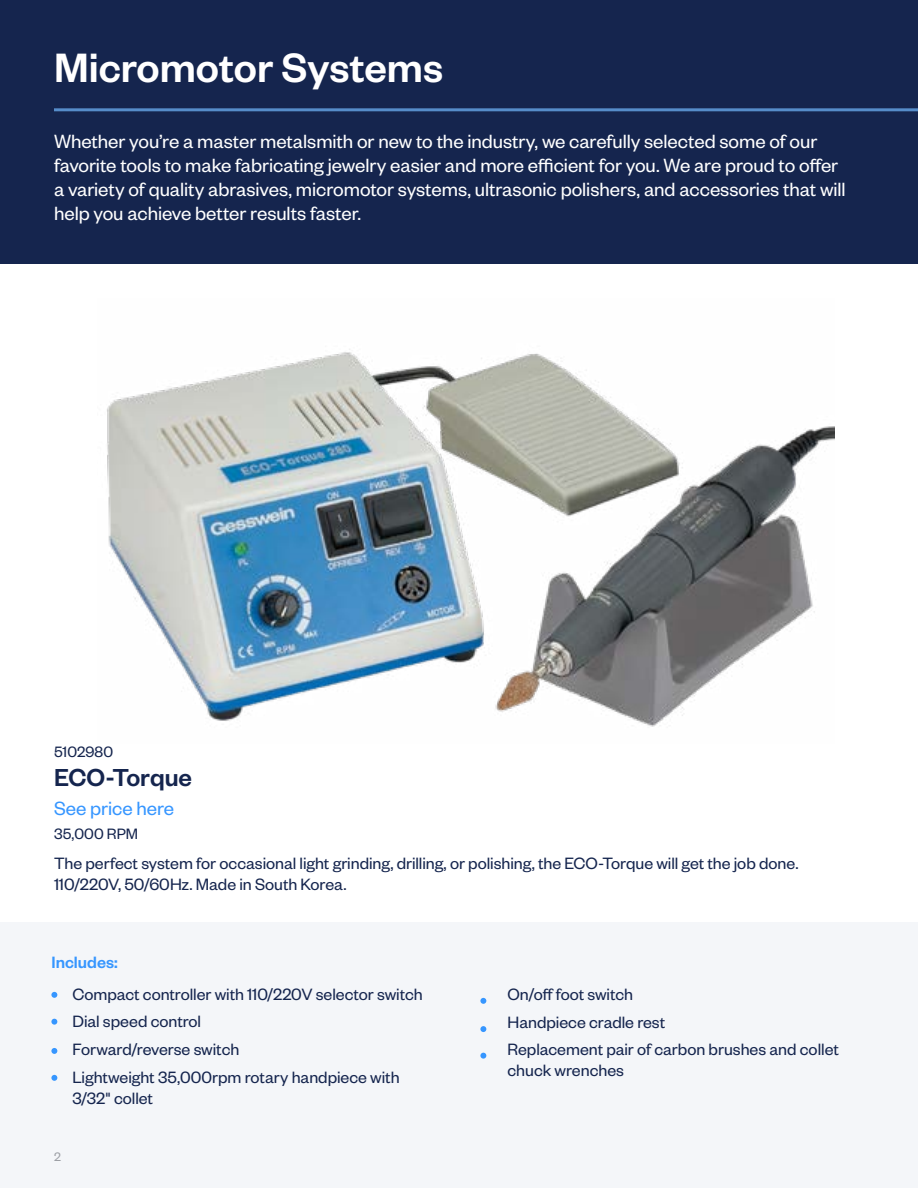
<style>
.page{position:relative;width:918px;height:1188px;background:#fff}
.page>*{position:absolute;margin:0;border:0;box-sizing:border-box;transform-origin:0 0}
.t1{font:500 45px "Founders Grotesk";color:#fff}
.t2{font:500 27px "Founders Grotesk";color:#15254e}
.t3{font:21px/24px "Founders Grotesk";letter-spacing:-.005em;color:#fff}
.t4{font:21px "Founders Grotesk";color:#3696ff}
.t5{font:18px/27.8px "Founders Grotesk";color:#15254e}
.t6{font:500 18px "Founders Grotesk";color:#3696ff}
.t7{font:16.5px "Founders Grotesk";letter-spacing:.005em;color:#15254e}
.t8{font:13.5px "Founders Grotesk";color:#939598}
</style>
<div class="page">
<div style="left:0;top:922px;width:918px;height:266px;background:#f4f6f9"></div>
<div style="left:0;top:0;width:918px;height:264px;background:#15254e"></div>
<hr style="left:54px;top:108px;width:864px;height:3px;background:#568dca">
<svg style="left:51px;top:992px;width:6px;height:6px"></svg>
<svg style="left:51px;top:1019px;width:6px;height:6px"></svg>
<svg style="left:51px;top:1075px;width:6px;height:6px"></svg>
<svg style="left:51px;top:1048px;width:6px;height:6px"></svg>
<svg style="left:480px;top:998px;width:6px;height:6px"></svg>
<svg style="left:480px;top:1053px;width:6px;height:6px"></svg>
<svg style="left:480px;top:1026px;width:6px;height:6px"></svg>
<img style="left:107px;top:349px;width:727px;height:378px">
<h1 class="t1" style="left:54px;top:39px;width:391px">Micromotor Systems</h1>
<p class="t3" style="left:54px;top:129px;width:793px">Whether you’re a master metalsmith or new to the industry, we carefully selected some of our favorite tools to make fabricating jewelry easier and more efficient for you. We are proud to offer a variety of quality abrasives, micromotor systems, ultrasonic polishers, and accessories that will help you achieve better results faster.</p>
<p class="t7" style="left:54px;top:741px;width:61px">5102980</p>
<h2 class="t2" style="left:54px;top:761px;width:140px">ECO-Torque</h2>
<p class="t4" style="left:54px;top:795px;width:122px">See price here</p>
<p class="t7" style="left:54px;top:824px;width:86px">35,000 RPM</p>
<p class="t5" style="left:54px;top:852px;width:746px;line-height:21px">The perfect system for occasional light grinding, drilling, or polishing, the ECO-Torque will get the job done.<br>110/220V, 50/60Hz. Made in South Korea.</p>
<p class="t6" style="left:51px;top:951px;width:68px">Includes:</p>
<p class="t5" style="left:72px;top:979px;width:352px">Compact controller with 110/220V selector switch Dial speed control<br>Forward/reverse switch<br>Lightweight 35,000rpm rotary handpiece with</p>
<p class="t5" style="left:72px;top:1083px;width:82px">3/32" collet</p>
<p class="t8" style="left:54px;top:1148px;width:8px">2</p>
<p class="t5" style="left:508px;top:979px;width:333px">On/off foot switch<br>Handpiece cradle rest<br>Replacement pair of carbon brushes and collet</p>
<p class="t5" style="left:508px;top:1056px;width:118px">chuck wrenches</p>
</div>
